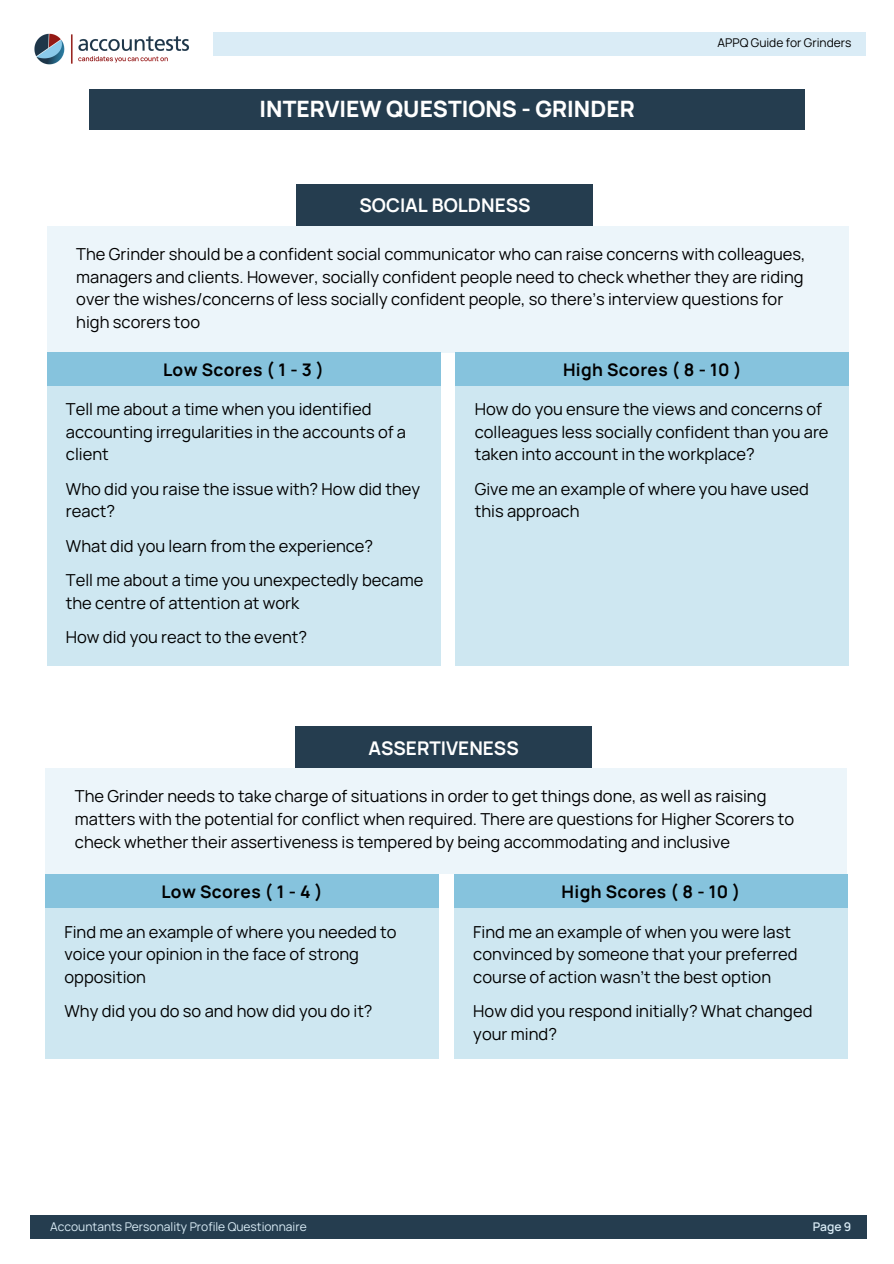
<style>
.page{position:relative;width:894px;height:1264px;background:#fff}
.page>*{position:absolute;margin:0;border:0;box-sizing:border-box;transform-origin:0 0}
.t1{font:800 22.5px "Manrope";color:#fff}
.t2{font:700 18.9px "Manrope";color:#fff}
.t3{font:700 17.4px "Manrope";letter-spacing:.02em;color:#000}
.t4{font:16.5px/22.5px "Manrope";color:#000}
.t5{font:12px "Manrope";color:#daecf6}
.t6{font:12px "Manrope";color:#000}
.t7{font:600 12px "Manrope";color:#daecf6}
</style>
<div class="page">
<img style="left:34px;top:33px;width:156px;height:32px">
<div style="left:30px;top:1215px;width:836px;height:23px;background:#253d4f"></div>
<div style="left:214px;top:32px;width:652px;height:23px;background:#daecf6"></div>
<div style="left:89px;top:89px;width:715px;height:41px;background:#253d4f"></div>
<div style="left:47px;top:226px;width:800px;height:126px;background:#ecf5fa"></div>
<div style="left:47px;top:386px;width:393px;height:279px;background:#cee7f1"></div>
<div style="left:47px;top:352px;width:393px;height:34px;background:#86c3dd"></div>
<div style="left:296px;top:184px;width:297px;height:42px;background:#253d4f"></div>
<div style="left:455px;top:386px;width:393px;height:279px;background:#cee7f1"></div>
<div style="left:455px;top:352px;width:393px;height:34px;background:#86c3dd"></div>
<div style="left:45px;top:768px;width:801px;height:106px;background:#ecf5fa"></div>
<div style="left:45px;top:908px;width:393px;height:151px;background:#cee7f1"></div>
<div style="left:45px;top:874px;width:393px;height:34px;background:#86c3dd"></div>
<div style="left:295px;top:726px;width:296px;height:42px;background:#253d4f"></div>
<div style="left:454px;top:908px;width:393px;height:151px;background:#cee7f1"></div>
<div style="left:454px;top:874px;width:393px;height:34px;background:#86c3dd"></div>
<p class="t1" style="left:259px;top:93px;width:376px">INTERVIEW QUESTIONS - GRINDER</p>
<p class="t2" style="left:359px;top:192px;width:172px">SOCIAL BOLDNESS</p>
<p class="t6" style="left:717px;top:35px;width:135px">APPQ Guide for Grinders</p>
<p class="t4" style="left:76px;top:243px;width:730px">The Grinder should be a confident social communicator who can raise concerns with colleagues, managers and clients. However, socially confident people need to check whether they are riding over the wishes/concerns of less socially confident people, so there’s interview questions for high scorers too</p>
<p class="t3" style="left:163px;top:357px;width:162px">Low Scores ( 1 - 3 )</p>
<p class="t4" style="left:66px;top:397px;width:341px">Tell me about a time when you identified accounting irregularities in the accounts of a client</p>
<p class="t4" style="left:66px;top:477px;width:356px">Who did you raise the issue with? How did they react?</p>
<p class="t4" style="left:66px;top:534px;width:309px">What did you learn from the experience?</p>
<p class="t4" style="left:66px;top:568px;width:359px">Tell me about a time you unexpectedly became the centre of attention at work</p>
<p class="t4" style="left:66px;top:625px;width:243px">How did you react to the event?</p>
<p class="t3" style="left:563px;top:357px;width:180px">High Scores ( 8 - 10 )</p>
<p class="t4" style="left:474px;top:397px;width:355px">How do you ensure the views and concerns of colleagues less socially confident than you are taken into account in the workplace?</p>
<p class="t4" style="left:474px;top:477px;width:335px">Give me an example of where you have used this approach</p>
<p class="t2" style="left:368px;top:734px;width:152px">ASSERTIVENESS</p>
<p class="t4" style="left:75px;top:784px;width:720px">The Grinder needs to take charge of situations in order to get things done, as well as raising matters with the potential for conflict when required. There are questions for Higher Scorers to check whether their assertiveness is tempered by being accommodating and inclusive</p>
<p class="t3" style="left:161px;top:879px;width:163px">Low Scores ( 1 - 4 )</p>
<p class="t4" style="left:64px;top:919px;width:333px">Find me an example of where you needed to voice your opinion in the face of strong opposition</p>
<p class="t4" style="left:64px;top:999px;width:309px">Why did you do so and how did you do it?</p>
<p class="t3" style="left:561px;top:879px;width:180px">High Scores ( 8 - 10 )</p>
<p class="t4" style="left:473px;top:919px;width:326px">Find me an example of when you were last convinced by someone that your preferred course of action wasn’t the best option</p>
<p class="t4" style="left:473px;top:999px;width:340px">How did you respond initially? What changed your mind?</p>
<p class="t5" style="left:50px;top:1218px;width:258px">Accountants Personality Profile Questionnaire</p>
<p class="t7" style="left:812px;top:1218px;width:40px">Page 9</p>
</div>
